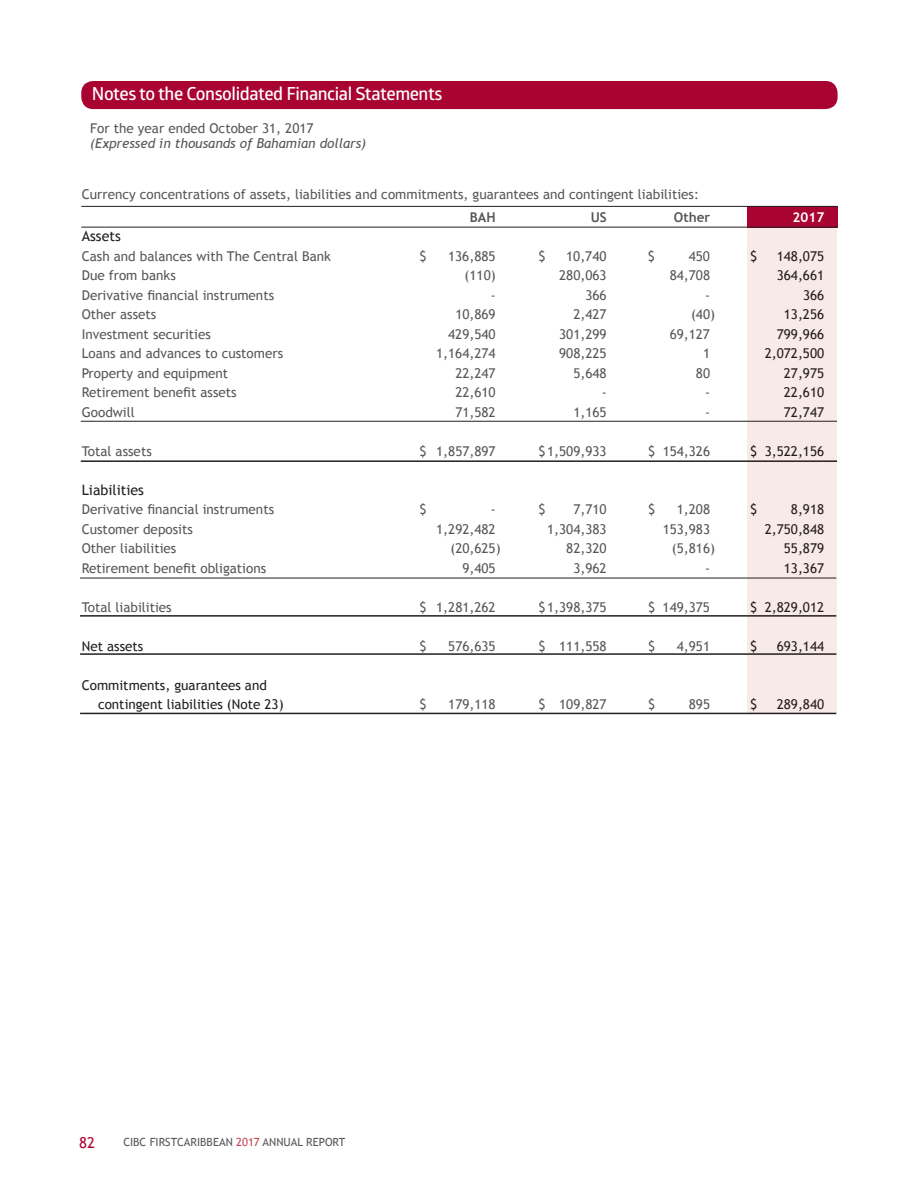
<style>
.page{position:relative;width:918px;height:1188px;background:#fff}
.page>*{position:absolute;margin:0;border:0;box-sizing:border-box;transform-origin:0 0}
.t1{font:18px "Glober Bold Free";letter-spacing:-.025em;color:#fff}
.t2{font:15px "Trebuchet MS";color:#b30437}
.t3{font:14.25px "Trebuchet MS";color:#231f20}
.t4{font:13.5px "Trebuchet MS";color:#57585a}
.t5{font:13.5px/19.5px "Trebuchet MS";color:#231f20}
.t6{font:italic 13.5px "Trebuchet MS";color:#57585a}
.t7{font:700 13.5px "Trebuchet MS";color:#57585a}
.t8{font:700 13.5px "Trebuchet MS";color:#fff}
.t9{font:11.25px "Trebuchet MS";color:#57585a}
.s1{color:#c04651}
</style>
<div class="page">
<div style="left:747px;top:206px;width:90px;height:508px;background:#f8eae7"></div>
<div style="left:747px;top:206px;width:91px;height:21px;background:#a90332"></div>
<hr style="left:81px;top:206px;width:757px;height:1px;background:#231f20">
<hr style="left:81px;top:227px;width:757px;height:1px;background:#231f20">
<hr style="left:81px;top:421px;width:756px;height:1px;background:#231f20">
<hr style="left:81px;top:460px;width:756px;height:2px;background:#231f20">
<hr style="left:80px;top:578px;width:756px;height:1px;background:#231f20">
<hr style="left:80px;top:615px;width:756px;height:2px;background:#231f20">
<hr style="left:80px;top:653px;width:756px;height:2px;background:#231f20">
<hr style="left:80px;top:713px;width:756px;height:1px;background:#231f20">
<div style="left:81px;top:81px;width:757px;height:28px;background:#a90332;border-radius:12px"></div>
<h1 class="t1" style="left:92px;top:87px;width:352px">Notes to the Consolidated Financial Statements</h1>
<p class="t4" style="left:90px;top:120px;width:225px">For the year ended October 31, 2017</p>
<p class="t6" style="left:90px;top:135px;width:278px">(Expressed in thousands of Bahamian dollars)</p>
<p class="t4" style="left:82px;top:186px;width:619px">Currency concentrations of assets, liabilities and commitments, guarantees and contingent liabilities:</p>
<p class="t7" style="left:470px;top:209px;width:27px">BAH</p>
<p class="t7" style="left:591px;top:209px;width:18px">US</p>
<p class="t7" style="left:674px;top:209px;width:38px">Other</p>
<p class="t8" style="left:793px;top:209px;width:33px">2017</p>
<p class="t3" style="left:82px;top:228px;width:41px">Assets</p>
<p class="t4" style="left:82px;top:248px;width:251px">Cash and balances with The Central Bank</p>
<p class="t4" style="left:420px;top:248px;width:9px">$</p>
<p class="t4" style="left:448px;top:248px;width:49px">136,885</p>
<p class="t4" style="left:539px;top:248px;width:9px">$</p>
<p class="t4" style="left:566px;top:248px;width:42px">10,740</p>
<p class="t4" style="left:648px;top:248px;width:9px">$</p>
<p class="t4" style="left:689px;top:248px;width:23px">450</p>
<p class="t5" style="left:750px;top:246px;width:9px">$</p>
<p class="t5" style="left:777px;top:246px;width:49px">148,075</p>
<p class="t4" style="left:82px;top:267px;width:96px">Due from banks</p>
<p class="t4" style="left:465px;top:267px;width:33px">(110)</p>
<p class="t4" style="left:559px;top:267px;width:49px">280,063</p>
<p class="t4" style="left:670px;top:267px;width:42px">84,708</p>
<p class="t5" style="left:777px;top:265px;width:49px">364,661</p>
<p class="t4" style="left:82px;top:287px;width:194px">Derivative financial instruments</p>
<p class="t4" style="left:491px;top:287px;width:6px">-</p>
<p class="t4" style="left:585px;top:287px;width:23px">366</p>
<p class="t4" style="left:705px;top:287px;width:6px">-</p>
<p class="t5" style="left:803px;top:285px;width:23px">366</p>
<p class="t4" style="left:82px;top:306px;width:76px">Other assets</p>
<p class="t4" style="left:455px;top:306px;width:42px">10,869</p>
<p class="t4" style="left:573px;top:306px;width:35px">2,427</p>
<p class="t4" style="left:691px;top:306px;width:26px">(40)</p>
<p class="t5" style="left:784px;top:304px;width:42px">13,256</p>
<p class="t4" style="left:82px;top:326px;width:131px">Investment securities</p>
<p class="t4" style="left:448px;top:326px;width:49px">429,540</p>
<p class="t4" style="left:559px;top:326px;width:49px">301,299</p>
<p class="t4" style="left:670px;top:326px;width:42px">69,127</p>
<p class="t5" style="left:777px;top:324px;width:49px">799,966</p>
<p class="t4" style="left:82px;top:345px;width:203px">Loans and advances to customers</p>
<p class="t4" style="left:436px;top:345px;width:61px">1,164,274</p>
<p class="t4" style="left:559px;top:345px;width:49px">908,225</p>
<p class="t4" style="left:703px;top:345px;width:9px">1</p>
<p class="t5" style="left:765px;top:343px;width:61px">2,072,500</p>
<p class="t4" style="left:82px;top:365px;width:148px">Property and equipment</p>
<p class="t4" style="left:455px;top:365px;width:42px">22,247</p>
<p class="t4" style="left:573px;top:365px;width:35px">5,648</p>
<p class="t4" style="left:696px;top:365px;width:16px">80</p>
<p class="t5" style="left:784px;top:363px;width:42px">27,975</p>
<p class="t4" style="left:82px;top:384px;width:156px">Retirement benefit assets</p>
<p class="t4" style="left:455px;top:384px;width:42px">22,610</p>
<p class="t4" style="left:602px;top:384px;width:6px">-</p>
<p class="t4" style="left:705px;top:384px;width:6px">-</p>
<p class="t5" style="left:784px;top:382px;width:42px">22,610</p>
<p class="t4" style="left:82px;top:404px;width:55px">Goodwill</p>
<p class="t4" style="left:455px;top:404px;width:42px">71,582</p>
<p class="t4" style="left:573px;top:404px;width:35px">1,165</p>
<p class="t4" style="left:705px;top:404px;width:6px">-</p>
<p class="t5" style="left:784px;top:402px;width:42px">72,747</p>
<p class="t4" style="left:82px;top:443px;width:72px">Total assets</p>
<p class="t4" style="left:420px;top:443px;width:78px">$ 1,857,897</p>
<p class="t4" style="left:539px;top:443px;width:69px">$ 1,509,933</p>
<p class="t4" style="left:648px;top:443px;width:63px">$ 154,326</p>
<p class="t5" style="left:750px;top:441px;width:75px">$ 3,522,156</p>
<p class="t3" style="left:82px;top:481px;width:64px">Liabilities</p>
<p class="t4" style="left:82px;top:501px;width:194px">Derivative financial instruments</p>
<p class="t4" style="left:420px;top:501px;width:9px">$</p>
<p class="t4" style="left:491px;top:501px;width:6px">-</p>
<p class="t4" style="left:539px;top:501px;width:9px">$</p>
<p class="t4" style="left:573px;top:501px;width:35px">7,710</p>
<p class="t4" style="left:648px;top:501px;width:9px">$</p>
<p class="t4" style="left:677px;top:501px;width:35px">1,208</p>
<p class="t5" style="left:750px;top:499px;width:9px">$</p>
<p class="t5" style="left:791px;top:499px;width:35px">8,918</p>
<p class="t4" style="left:82px;top:521px;width:113px">Customer deposits</p>
<p class="t4" style="left:436px;top:521px;width:61px">1,292,482</p>
<p class="t4" style="left:547px;top:521px;width:61px">1,304,383</p>
<p class="t4" style="left:663px;top:521px;width:49px">153,983</p>
<p class="t5" style="left:765px;top:519px;width:61px">2,750,848</p>
<p class="t4" style="left:82px;top:540px;width:96px">Other liabilities</p>
<p class="t4" style="left:450px;top:540px;width:52px">(20,625)</p>
<p class="t4" style="left:566px;top:540px;width:42px">82,320</p>
<p class="t4" style="left:672px;top:540px;width:45px">(5,816)</p>
<p class="t5" style="left:784px;top:538px;width:42px">55,879</p>
<p class="t4" style="left:82px;top:560px;width:186px">Retirement benefit obligations</p>
<p class="t4" style="left:462px;top:560px;width:35px">9,405</p>
<p class="t4" style="left:573px;top:560px;width:35px">3,962</p>
<p class="t4" style="left:705px;top:560px;width:6px">-</p>
<p class="t5" style="left:784px;top:558px;width:42px">13,367</p>
<p class="t4" style="left:82px;top:599px;width:92px">Total liabilities</p>
<p class="t4" style="left:420px;top:599px;width:78px">$ 1,281,262</p>
<p class="t4" style="left:539px;top:599px;width:69px">$ 1,398,375</p>
<p class="t4" style="left:648px;top:599px;width:63px">$ 149,375</p>
<p class="t5" style="left:750px;top:597px;width:75px">$ 2,829,012</p>
<p class="t5" style="left:82px;top:636px;width:63px">Net assets</p>
<p class="t4" style="left:420px;top:638px;width:9px">$</p>
<p class="t4" style="left:448px;top:638px;width:49px">576,635</p>
<p class="t4" style="left:539px;top:638px;width:69px">$ 111,558</p>
<p class="t4" style="left:648px;top:638px;width:9px">$</p>
<p class="t4" style="left:677px;top:638px;width:35px">4,951</p>
<p class="t5" style="left:750px;top:636px;width:9px">$</p>
<p class="t5" style="left:777px;top:636px;width:49px">693,144</p>
<p class="t5" style="left:98px;top:675px;width:187px;text-indent:-16px">Commitments, guarantees and contingent liabilities (Note 23)</p>
<p class="t4" style="left:420px;top:696px;width:9px">$</p>
<p class="t4" style="left:448px;top:696px;width:49px">179,118</p>
<p class="t4" style="left:539px;top:696px;width:69px">$ 109,827</p>
<p class="t4" style="left:648px;top:696px;width:9px">$</p>
<p class="t4" style="left:689px;top:696px;width:23px">895</p>
<p class="t5" style="left:750px;top:694px;width:9px">$</p>
<p class="t5" style="left:777px;top:694px;width:49px">289,840</p>
<p class="t2" style="left:79px;top:1133px;width:17px">82</p>
<p class="t9" style="left:123px;top:1135px;width:223px">CIBC FIRSTCARIBBEAN <span class="s1">2017</span> ANNUAL REPORT</p>
</div>
